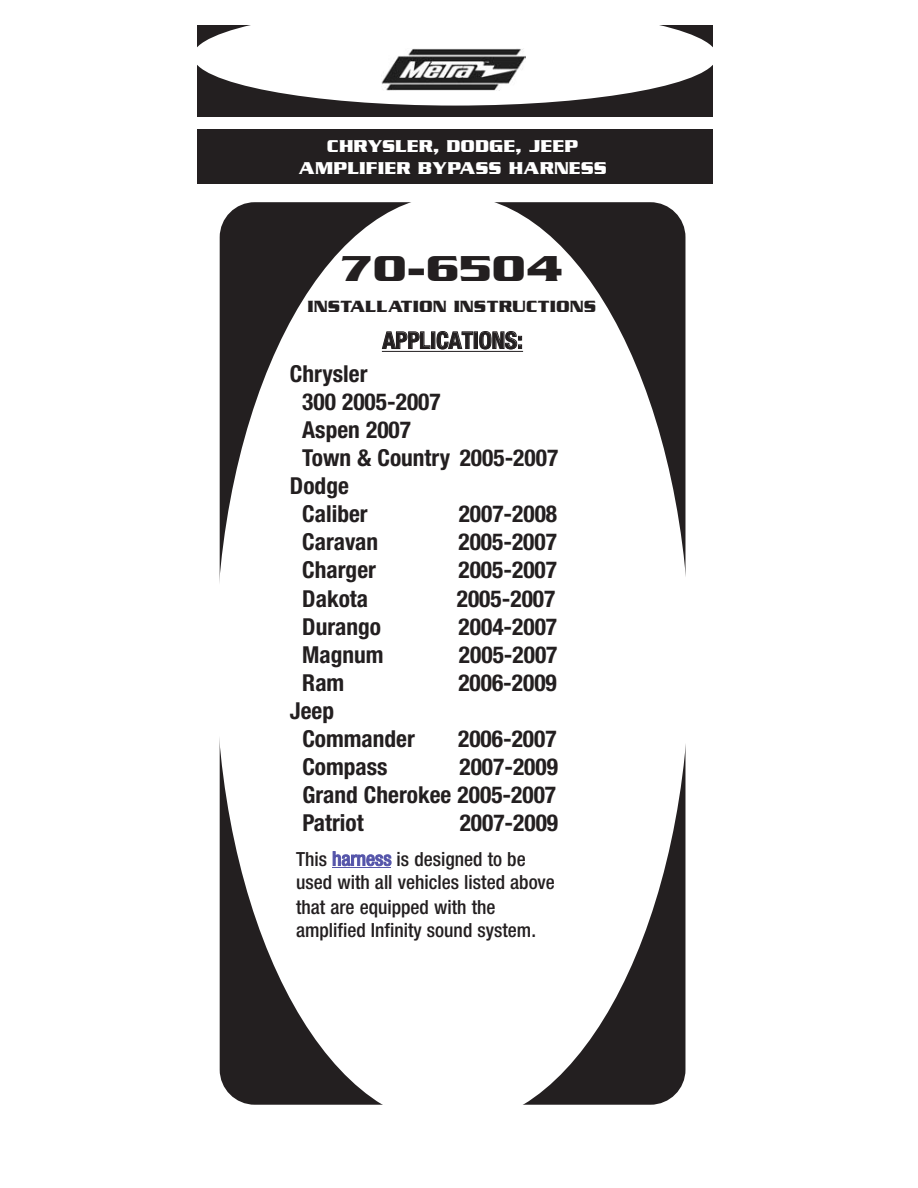
<style>
.page{position:relative;width:918px;height:1188px;background:#fff}
.page>*{position:absolute;margin:0;border:0;box-sizing:border-box;transform-origin:0 0}
.t1{font:700 39px "Serpentine ICG";color:#231f20;scale:1.12 1}
.t2{font:700 condensed 23.4px/28px "Helvetica Neue";color:#231f20}
.t3{font:500 condensed 19.5px/24px "Helvetica Neue";color:#231f20}
.t4{font:700 18.6px/22.2px "Serpentine ICG";color:#fff;text-align:center}
.t5{font:700 17.55px "Serpentine ICG";color:#231f20}
.s1{color:#55a}
</style>
<div class="page">
<div style="left:198px;top:26px;width:515px;height:91px;background:#231f20"></div>
<div style="left:193px;top:6px;width:524px;height:100px;background:#fff;border-radius:50%"></div>
<img style="left:381px;top:48px;width:144px;height:43px">
<div style="left:198px;top:129px;width:515px;height:55px;background:#231f20"></div>
<div style="left:220px;top:202px;width:465px;height:903px;background:#231f20;border-radius:35px"></div>
<div style="left:216px;top:195px;width:474px;height:931px;background:#fff;border-radius:50%"></div>
<hr style="left:382px;top:351px;width:141px;height:1px;background:#231f20">
<hr style="left:332px;top:867px;width:59px;height:1px;background:#55a">
<p class="t4" style="left:299px;top:134px;width:310px">CHRYSLER, DODGE, JEEP<br>AMPLIFIER BYPASS HARNESS</p>
<h1 class="t1" style="left:340px;top:245px;width:201px">70-6504</h1>
<p class="t5" style="left:308px;top:296px;width:290px">INSTALLATION INSTRUCTIONS</p>
<p class="t2" style="left:382px;top:328px;width:142px">APPLICATIONS:</p>
<p class="t2" style="left:290px;top:362px;width:79px">Chrysler</p>
<p class="t2" style="left:302px;top:390px;width:140px">300 2005-2007</p>
<p class="t2" style="left:302px;top:418px;width:110px">Aspen 2007</p>
<p class="t2" style="left:302px;top:446px;width:257px">Town &amp; Country 2005-2007</p>
<p class="t2" style="left:290px;top:474px;width:60px">Dodge</p>
<p class="t2" style="left:302px;top:502px;width:67px">Caliber</p>
<p class="t2" style="left:459px;top:502px;width:100px">2007-2008</p>
<p class="t2" style="left:302px;top:530px;width:77px">Caravan</p>
<p class="t2" style="left:458px;top:530px;width:100px">2005-2007</p>
<p class="t2" style="left:302px;top:558px;width:75px">Charger</p>
<p class="t2" style="left:459px;top:558px;width:100px">2005-2007</p>
<p class="t2" style="left:302px;top:586px;width:67px">Dakota</p>
<p class="t2" style="left:457px;top:586px;width:100px">2005-2007</p>
<p class="t2" style="left:302px;top:614px;width:80px">Durango</p>
<p class="t2" style="left:459px;top:614px;width:100px">2004-2007</p>
<p class="t2" style="left:302px;top:642px;width:83px">Magnum</p>
<p class="t2" style="left:459px;top:642px;width:100px">2005-2007</p>
<p class="t2" style="left:302px;top:670px;width:44px">Ram</p>
<p class="t2" style="left:458px;top:670px;width:100px">2006-2009</p>
<p class="t2" style="left:302px;top:699px;width:114px;text-indent:-12px">Jeep<br>Commander</p>
<p class="t2" style="left:458px;top:727px;width:100px">2006-2007</p>
<p class="t2" style="left:302px;top:755px;width:87px">Compass</p>
<p class="t2" style="left:302px;top:755px;width:257px;text-align:justify;text-indent:157px">2007-2009<br>Grand Cherokee 2005-2007<br>Patriot</p>
<p class="t2" style="left:460px;top:811px;width:100px">2007-2009</p>
<p class="t3" style="left:296px;top:848px;width:260px">This <span class="s1">harness</span> is designed to be used with all vehicles listed above that are equipped with the amplified Infinity sound system.</p>
</div>
